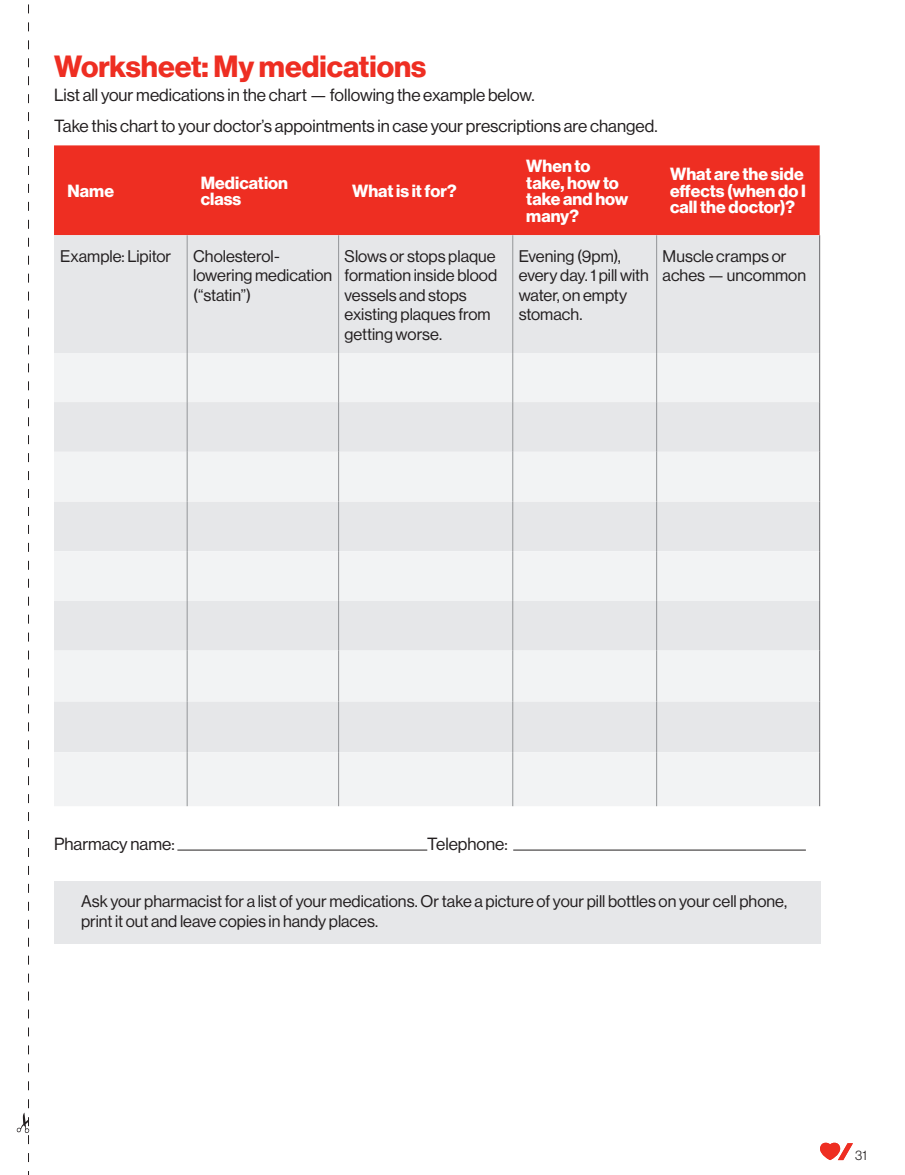
<style>
.page{position:relative;width:905px;height:1175px;background:#fff}
.page>*{position:absolute;margin:0;border:0;box-sizing:border-box;transform-origin:0 0}
.t1{font:30px "N Haas Grotesk DS Std 75 Bd";color:#ee2e22}
.Body_copy{font:17.25px "N Haas Grotesk DS Std 55 Rg";color:#231f20}
.Table_-_Header{font:17.25px/16.5px "N Haas Grotesk DS Std 75 Bd";letter-spacing:.005em;color:#fff}
.Table_-_Body{font:16.5px/19.5px "N Haas Grotesk DS Std 55 Rg";color:#231f20}
.BOX_Text{font:16.5px/19.5px "N Haas Grotesk DS Std 55 Rg";color:#231f20}
.t2{font:13.5px "N Haas Grotesk DS Std 45 Lt";color:#231f20}
</style>
<div class="page">
<div style="left:54px;top:881px;width:766px;height:63px;background:#e6e7e9"></div>
<div style="left:54px;top:145px;width:765px;height:90px;background:#ee2e22"></div>
<div style="left:54px;top:235px;width:765px;height:118px;background:#e6e7e9"></div>
<svg style="left:54px;top:353px;width:765px;height:453px;fill:#f2f3f4"></svg>
<hr style="left:819px;top:235px;width:1px;height:118px;background:#67676a">
<hr style="left:819px;top:353px;width:1px;height:49px;background:#67676a">
<hr style="left:819px;top:402px;width:1px;height:50px;background:#67676a">
<hr style="left:819px;top:452px;width:1px;height:49px;background:#67676a">
<hr style="left:819px;top:501px;width:1px;height:50px;background:#67676a">
<hr style="left:819px;top:551px;width:1px;height:50px;background:#67676a">
<hr style="left:819px;top:601px;width:1px;height:49px;background:#67676a">
<hr style="left:819px;top:650px;width:1px;height:51px;background:#67676a">
<hr style="left:819px;top:701px;width:1px;height:51px;background:#67676a">
<hr style="left:819px;top:752px;width:1px;height:54px;background:#67676a">
<hr style="left:187px;top:235px;width:1px;height:118px;background:#939598">
<hr style="left:338px;top:235px;width:1px;height:118px;background:#939598">
<hr style="left:512px;top:235px;width:1px;height:118px;background:#939598">
<hr style="left:656px;top:235px;width:1px;height:118px;background:#939598">
<hr style="left:187px;top:353px;width:1px;height:49px;background:#939598">
<hr style="left:338px;top:353px;width:1px;height:49px;background:#939598">
<hr style="left:512px;top:353px;width:1px;height:49px;background:#939598">
<hr style="left:656px;top:353px;width:1px;height:49px;background:#939598">
<hr style="left:187px;top:402px;width:1px;height:50px;background:#939598">
<hr style="left:338px;top:402px;width:1px;height:50px;background:#939598">
<hr style="left:512px;top:402px;width:1px;height:50px;background:#939598">
<hr style="left:656px;top:402px;width:1px;height:50px;background:#939598">
<hr style="left:187px;top:452px;width:1px;height:49px;background:#939598">
<hr style="left:338px;top:452px;width:1px;height:49px;background:#939598">
<hr style="left:512px;top:452px;width:1px;height:49px;background:#939598">
<hr style="left:656px;top:452px;width:1px;height:49px;background:#939598">
<hr style="left:187px;top:501px;width:1px;height:50px;background:#939598">
<hr style="left:338px;top:501px;width:1px;height:50px;background:#939598">
<hr style="left:512px;top:501px;width:1px;height:50px;background:#939598">
<hr style="left:656px;top:501px;width:1px;height:50px;background:#939598">
<hr style="left:187px;top:551px;width:1px;height:50px;background:#939598">
<hr style="left:338px;top:551px;width:1px;height:50px;background:#939598">
<hr style="left:512px;top:551px;width:1px;height:50px;background:#939598">
<hr style="left:656px;top:551px;width:1px;height:50px;background:#939598">
<hr style="left:187px;top:601px;width:1px;height:49px;background:#939598">
<hr style="left:338px;top:601px;width:1px;height:49px;background:#939598">
<hr style="left:512px;top:601px;width:1px;height:49px;background:#939598">
<hr style="left:656px;top:601px;width:1px;height:49px;background:#939598">
<hr style="left:187px;top:650px;width:1px;height:51px;background:#939598">
<hr style="left:338px;top:650px;width:1px;height:51px;background:#939598">
<hr style="left:512px;top:650px;width:1px;height:51px;background:#939598">
<hr style="left:656px;top:650px;width:1px;height:51px;background:#939598">
<hr style="left:187px;top:701px;width:1px;height:51px;background:#939598">
<hr style="left:338px;top:701px;width:1px;height:51px;background:#939598">
<hr style="left:512px;top:701px;width:1px;height:51px;background:#939598">
<hr style="left:656px;top:701px;width:1px;height:51px;background:#939598">
<hr style="left:187px;top:752px;width:1px;height:54px;background:#939598">
<hr style="left:338px;top:752px;width:1px;height:54px;background:#939598">
<hr style="left:512px;top:752px;width:1px;height:54px;background:#939598">
<hr style="left:656px;top:752px;width:1px;height:54px;background:#939598">
<hr style="left:177px;top:849px;width:250px;height:1px;background:#231f20">
<hr style="left:513px;top:849px;width:292px;height:1px;background:#231f20">
<svg style="left:17px;top:4px;width:12px;height:1170px"></svg>
<svg style="left:820px;top:1142px;width:32px;height:18px"></svg>
<h1 class="t1" style="left:54px;top:49px;width:374px">Worksheet: My medications</h1>
<p class="Body_copy" style="left:54px;top:85px;width:482px">List all your medications in the chart — following the example below.</p>
<p class="Body_copy" style="left:54px;top:116px;width:605px">Take this chart to your doctor’s appointments in case your prescriptions are changed.</p>
<p class="Table_-_Header" style="left:68px;top:183px;width:48px">Name</p>
<p class="Table_-_Header" style="left:201px;top:175px;width:89px">Medication class</p>
<p class="Table_-_Header" style="left:352px;top:183px;width:106px">What is it for?</p>
<p class="Table_-_Header" style="left:526px;top:158px;width:104px">When to take, how to take and how many?</p>
<p class="Table_-_Header" style="left:670px;top:166px;width:137px;text-align:justify">What are the side effects (when do I call the doctor)?</p>
<p class="Table_-_Body" style="left:60px;top:246px;width:113px">Example: Lipitor</p>
<p class="Table_-_Body" style="left:193px;top:246px;width:140px">Cholesterol&shy;lowering medication (“statin”)</p>
<p class="Table_-_Body" style="left:344px;top:246px;width:154px">Slows or stops plaque formation inside blood vessels and stops existing plaques from getting worse.</p>
<p class="Table_-_Body" style="left:518px;top:246px;width:132px">Evening (9pm), every day. 1 pill with water, on empty stomach.</p>
<p class="Table_-_Body" style="left:662px;top:246px;width:145px">Muscle cramps or aches — uncommon</p>
<p class="Body_copy" style="left:54px;top:834px;width:122px">Pharmacy name:</p>
<p class="Body_copy" style="left:427px;top:834px;width:82px">Telephone:</p>
<p class="BOX_Text" style="left:81px;top:892px;width:707px">Ask your pharmacist for a list of your medications. Or take a picture of your pill bottles on your cell phone, print it out and leave copies in handy places.</p>
<p class="t2" style="left:855px;top:1147px;width:13px">31</p>
</div>
